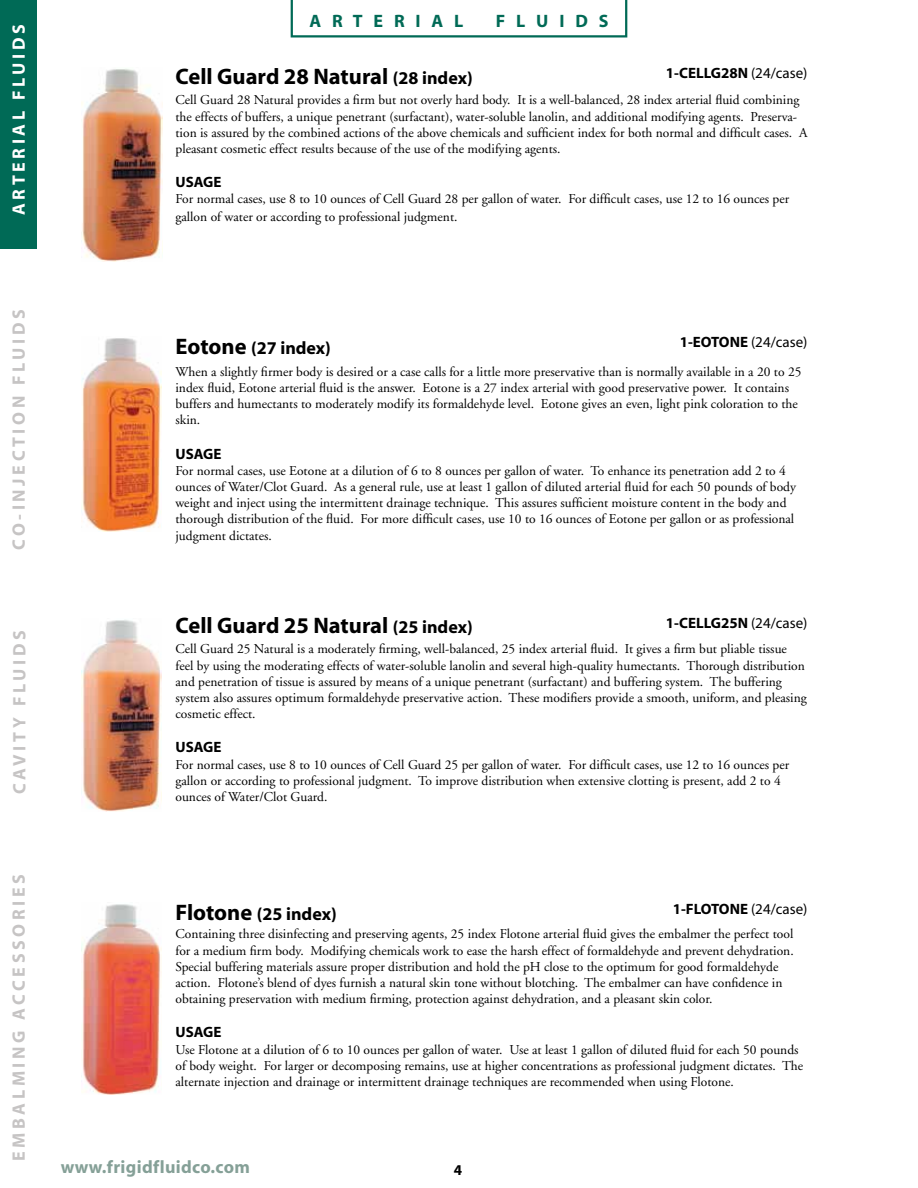
<style>
.page{position:relative;width:918px;height:1188px;background:#fff}
.page>*{position:absolute;margin:0;border:0;box-sizing:border-box;transform-origin:0 0}
.t1{font:700 22.5px "Myriad";color:#000}
.t2{font:700 18px "Myriad";letter-spacing:.2em;color:#c6c4c4}
.t3{font:700 18px "Myriad";color:#000}
.t4{font:700 18px "Myriad";letter-spacing:.02em;color:#85a097}
.t5{font:700 18px "Myriad";color:#006a56}
.t6{font:700 18px "Myriad";letter-spacing:.2em;color:#fff}
.t7{font:700 15px "Myriad";color:#000}
.t8{font:15px "Myriad";color:#000}
.t9{font:13.5px/16.2px "Adobe Garamond";color:#000}
.s1{font-size:18px}
.s2{font-weight:400}
.s3{font-size:22.5px}
.s4{font-weight:700}
</style>
<div class="page">
<div style="left:0;top:0;width:36px;height:248px;background:#006a56"></div>
<svg style="left:291px;top:0;width:336px;height:38px"></svg>
<img style="left:81px;top:338px;width:81px;height:193px">
<img style="left:81px;top:904px;width:81px;height:191px">
<img style="left:81px;top:69px;width:81px;height:192px">
<img style="left:81px;top:620px;width:81px;height:191px">
<h2 class="t6" style="left:10px;top:215px;width:192px;rotate:-90deg">ARTERIAL FLUIDS</h2>
<h2 class="t2" style="left:10px;top:550px;width:242px;rotate:-90deg">CO-INJECTION FLUIDS</h2>
<h2 class="t2" style="left:10px;top:794px;width:165px;rotate:-90deg">CAVITY FLUIDS</h2>
<h2 class="t2" style="left:10px;top:1161px;width:288px;rotate:-90deg">EMBALMING ACCESSORIES</h2>
<h2 class="t5" style="left:310px;top:12px;width:155px">A R T E R I A L</h2>
<h2 class="t5" style="left:496px;top:12px;width:114px">F L U I D S</h2>
<h1 class="t1" style="left:176px;top:65px;width:299px">Cell Guard 28 Natural <span class="s1">(28 index)</span></h1>
<p class="t7" style="left:666px;top:65px;width:143px">1-CELLG28N <span class="s2">(24/case)</span></p>
<p class="t9" style="left:176px;top:92px;width:633px">Cell Guard 28 Natural provides a firm but not overly hard body. It is a well-balanced, 28 index arterial fluid combining the effects of buffers, a unique penetrant (surfactant), water-soluble lanolin, and additional modifying agents. Preserva&shy;tion is assured by the combined actions of the above chemicals and sufficient index for both normal and difficult cases. A pleasant cosmetic effect results because of the use of the modifying agents.</p>
<p class="t7" style="left:176px;top:174px;width:48px">USAGE</p>
<p class="t9" style="left:176px;top:190px;width:615px;line-height:18px">For normal cases, use 8 to 10 ounces of Cell Guard 28 per gallon of water. For difficult cases, use 12 to 16 ounces per gallon of water or according to professional judgment.</p>
<h2 class="t3" style="left:176px;top:339px;width:157px"><span class="s3">Eotone</span> (27 index)</h2>
<p class="t8" style="left:680px;top:335px;width:129px"><span class="s4">1-EOTONE</span> (24/case)</p>
<p class="t9" style="left:176px;top:364px;width:628px">When a slightly firmer body is desired or a case calls for a little more preservative than is normally available in a 20 to 25 index fluid, Eotone arterial fluid is the answer. Eotone is a 27 index arterial with good preservative power. It contains buffers and humectants to moderately modify its formaldehyde level. Eotone gives an even, light pink coloration to the skin.</p>
<p class="t7" style="left:176px;top:446px;width:48px">USAGE</p>
<p class="t9" style="left:176px;top:463px;width:622px">For normal cases, use Eotone at a dilution of 6 to 8 ounces per gallon of water. To enhance its penetration add 2 to 4 ounces of Water/Clot Guard. As a general rule, use at least 1 gallon of diluted arterial fluid for each 50 pounds of body weight and inject using the intermittent drainage technique. This assures sufficient moisture content in the body and thorough distribution of the fluid. For more difficult cases, use 10 to 16 ounces of Eotone per gallon or as professional judgment dictates.</p>
<h1 class="t1" style="left:176px;top:614px;width:299px">Cell Guard 25 Natural <span class="s1">(25 index)</span></h1>
<p class="t7" style="left:666px;top:615px;width:143px">1-CELLG25N <span class="s2">(24/case)</span></p>
<p class="t9" style="left:176px;top:641px;width:633px">Cell Guard 25 Natural is a moderately firming, well-balanced, 25 index arterial fluid. It gives a firm but pliable tissue feel by using the moderating effects of water-soluble lanolin and several high-quality humectants. Thorough distribution and penetration of tissue is assured by means of a unique penetrant (surfactant) and buffering system. The buffering system also assures optimum formaldehyde preservative action. These modifiers provide a smooth, uniform, and pleasing cosmetic effect.</p>
<p class="t7" style="left:176px;top:740px;width:48px">USAGE</p>
<p class="t9" style="left:176px;top:757px;width:615px">For normal cases, use 8 to 10 ounces of Cell Guard 25 per gallon of water. For difficult cases, use 12 to 16 ounces per gallon or according to professional judgment. To improve distribution when extensive clotting is present, add 2 to 4 ounces of Water/Clot Guard.</p>
<h2 class="t3" style="left:176px;top:905px;width:163px"><span class="s3">Flotone</span> (25 index)</h2>
<p class="t7" style="left:673px;top:901px;width:136px">1-FLOTONE <span class="s2">(24/case)</span></p>
<p class="t9" style="left:176px;top:926px;width:620px">Containing three disinfecting and preserving agents, 25 index Flotone arterial fluid gives the embalmer the perfect tool for a medium firm body. Modifying chemicals work to ease the harsh effect of formaldehyde and prevent dehydration.<br>Special buffering materials assure proper distribution and hold the pH close to the optimum for good formaldehyde action. Flotone’s blend of dyes furnish a natural skin tone without blotching. The embalmer can have confidence in obtaining preservation with medium firming, protection against dehydration, and a pleasant skin color.</p>
<p class="t7" style="left:176px;top:1025px;width:48px">USAGE</p>
<p class="t9" style="left:176px;top:1042px;width:629px">Use Flotone at a dilution of 6 to 10 ounces per gallon of water. Use at least 1 gallon of diluted fluid for each 50 pounds of body weight. For larger or decomposing remains, use at higher concentrations as professional judgment dictates. The alternate injection and drainage or intermittent drainage techniques are recommended when using Flotone.</p>
<h2 class="t4" style="left:61px;top:1157px;width:191px">www.frigidfluidco.com</h2>
<p class="t7" style="left:454px;top:1162px;width:10px">4</p>
</div>
